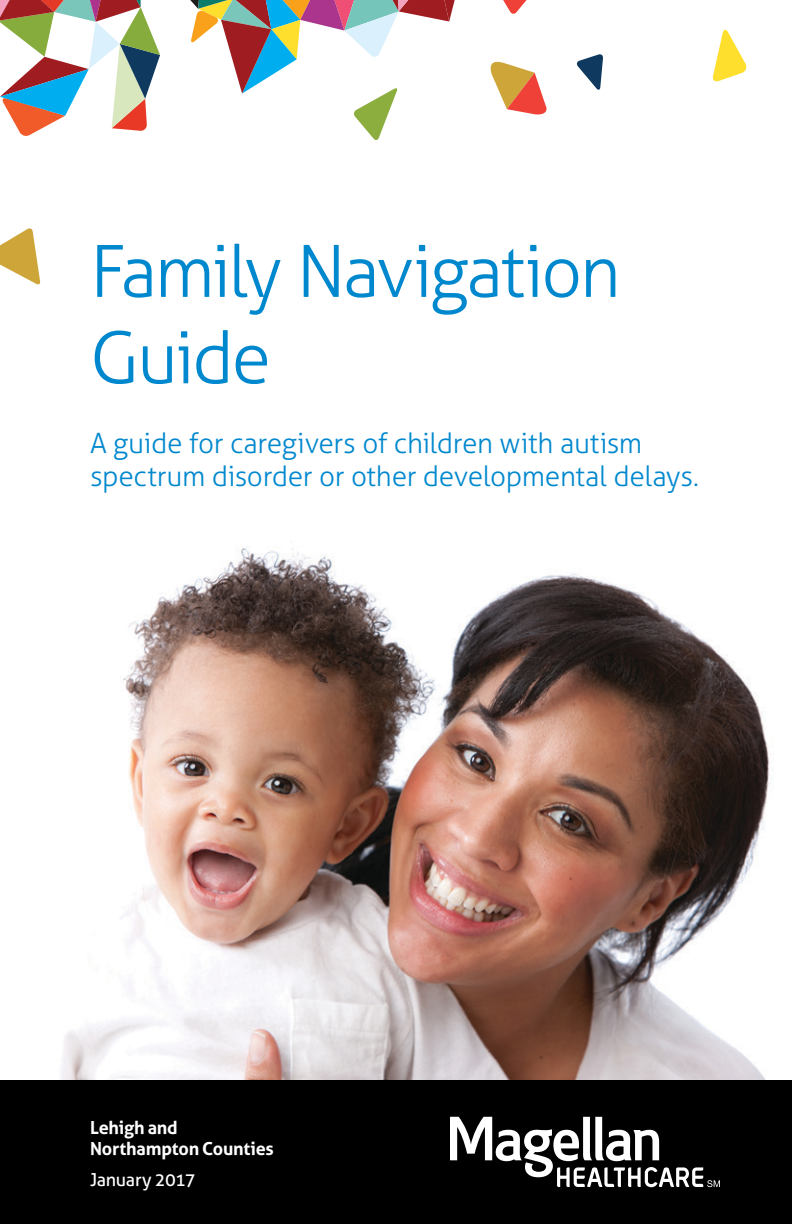
<style>
.page{position:relative;width:792px;height:1224px;background:#fff}
.page>*{position:absolute;margin:0;border:0;box-sizing:border-box;transform-origin:0 0}
.t1{font:300 72px/86.4px "Aller";letter-spacing:-.04em;color:#0088ce}
.t2{font:300 28px/33.6px "Aller";letter-spacing:-.015em;color:#0088ce}
.t3{font:700 18px/21.6px "Aller";letter-spacing:-.01em;color:#fff}
.t4{font:18px "Aller";letter-spacing:-.015em;color:#fff}
</style>
<div class="page">
<img style="left:61px;top:548px;width:711px;height:532px">
<div style="left:0;top:1080px;width:792px;height:144px;background:#000"></div>
<svg style="left:450px;top:1117px;width:270px;height:70px"></svg>
<svg style="left:0;top:228px;width:40px;height:57px"></svg>
<svg style="left:576px;top:54px;width:27px;height:36px"></svg>
<svg style="left:503px;top:0;width:24px;height:14px"></svg>
<svg style="left:190px;top:0;width:265px;height:140px"></svg>
<svg style="left:490px;top:61px;width:57px;height:54px"></svg>
<svg style="left:0;top:0;width:160px;height:136px"></svg>
<svg style="left:712px;top:29px;width:34px;height:53px"></svg>
<h1 class="t1" style="left:90px;top:228px;width:532px">Family Navigation<br>Guide</h1>
<p class="t2" style="left:90px;top:426px;width:611px">A guide for caregivers of children with autism spectrum disorder or other developmental delays.</p>
<p class="t3" style="left:90px;top:1116px;width:185px">Lehigh and<br>Northampton Counties</p>
<p class="t4" style="left:90px;top:1168px;width:107px">January 2017</p>
</div>
